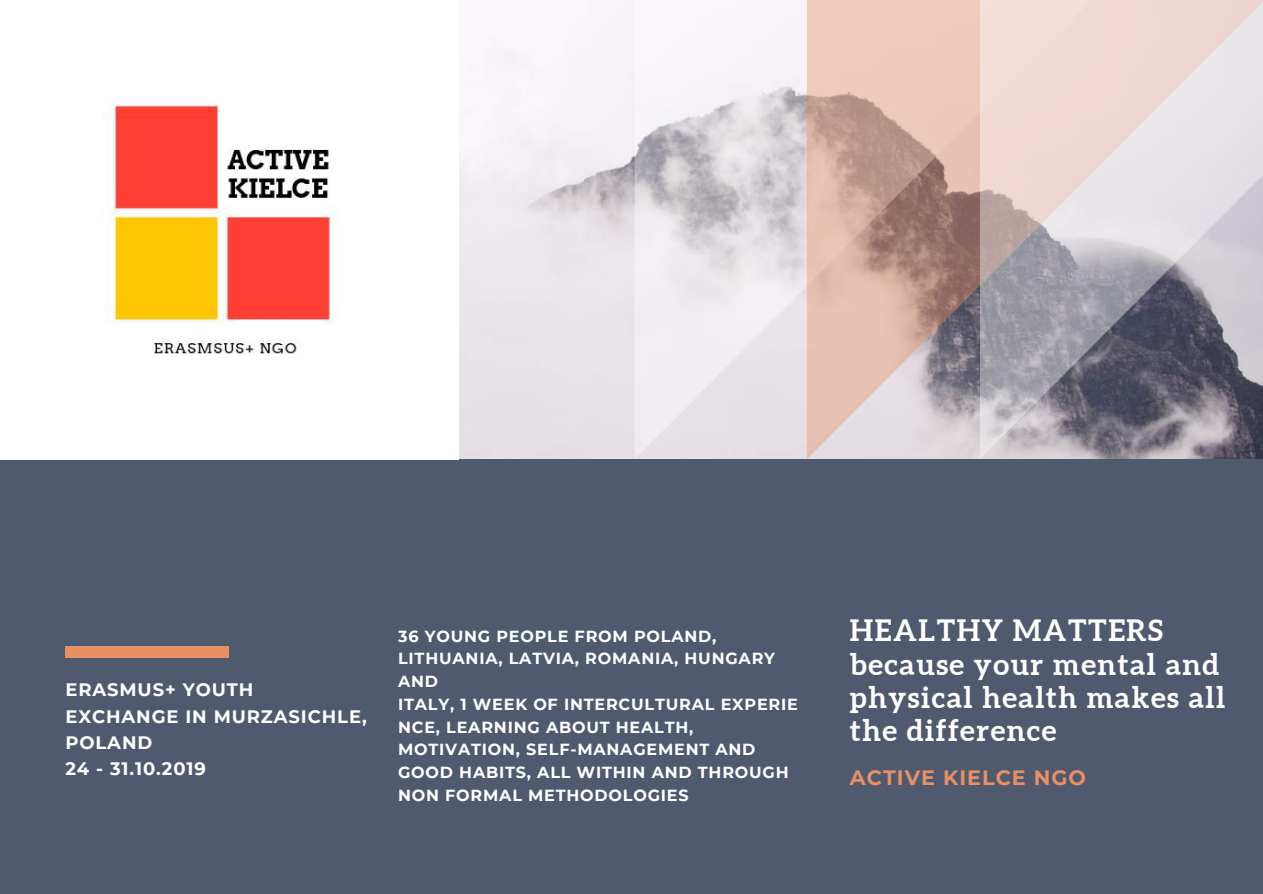
<style>
.page{position:relative;width:1263px;height:894px;background:#fff}
.page>*{position:absolute;margin:0;border:0;box-sizing:border-box;transform-origin:0 0}
.t1{font:700 29.4px/33.2px "Aleo";letter-spacing:.05em;color:#fff}
.t2{font:700 20.7px "Montserrat";letter-spacing:.05em;color:#e88f64}
.t3{font:700 18px/26.4px "Montserrat";letter-spacing:.05em;color:#fff}
.t4{font:700 16.05px/22.6px "Montserrat";letter-spacing:.05em;color:#fff}
</style>
<div class="page">
<div style="left:0;top:0;width:1263px;height:893px;background:#505a6f"></div>
<img style="left:459px;top:0;width:176px;height:458px">
<div style="left:65px;top:646px;width:163px;height:11px;background:#e88f64"></div>
<svg style="left:635px;top:0;width:172px;height:459px;background:#e6e2e6"></svg>
<svg style="left:807px;top:0;width:173px;height:459px;background:#cfb0a7"></svg>
<svg style="left:980px;top:0;width:283px;height:459px;background:#bfb5b9"></svg>
<img style="left:0;top:0;width:459px;height:459px">
<p class="t3" style="left:65px;top:676px;width:303px">ERASMUS+ YOUTH<br>EXCHANGE IN MURZASICHLE,<br>POLAND<br>24 - 31.10.2019</p>
<p class="t4" style="left:398px;top:624px;width:401px">36 YOUNG PEOPLE FROM POLAND,<br>LITHUANIA, LATVIA, ROMANIA, HUNGARY<br>AND<br>ITALY, 1 WEEK OF INTERCULTURAL EXPERIE<br>NCE, LEARNING ABOUT HEALTH,<br>MOTIVATION, SELF-MANAGEMENT AND<br>GOOD HABITS, ALL WITHIN AND THROUGH<br>NON FORMAL METHODOLOGIES</p>
<h1 class="t1" style="left:850px;top:614px;width:377px">HEALTHY MATTERS because your mental and physical health makes all the difference</h1>
<p class="t2" style="left:850px;top:765px;width:237px">ACTIVE KIELCE NGO</p>
</div>
